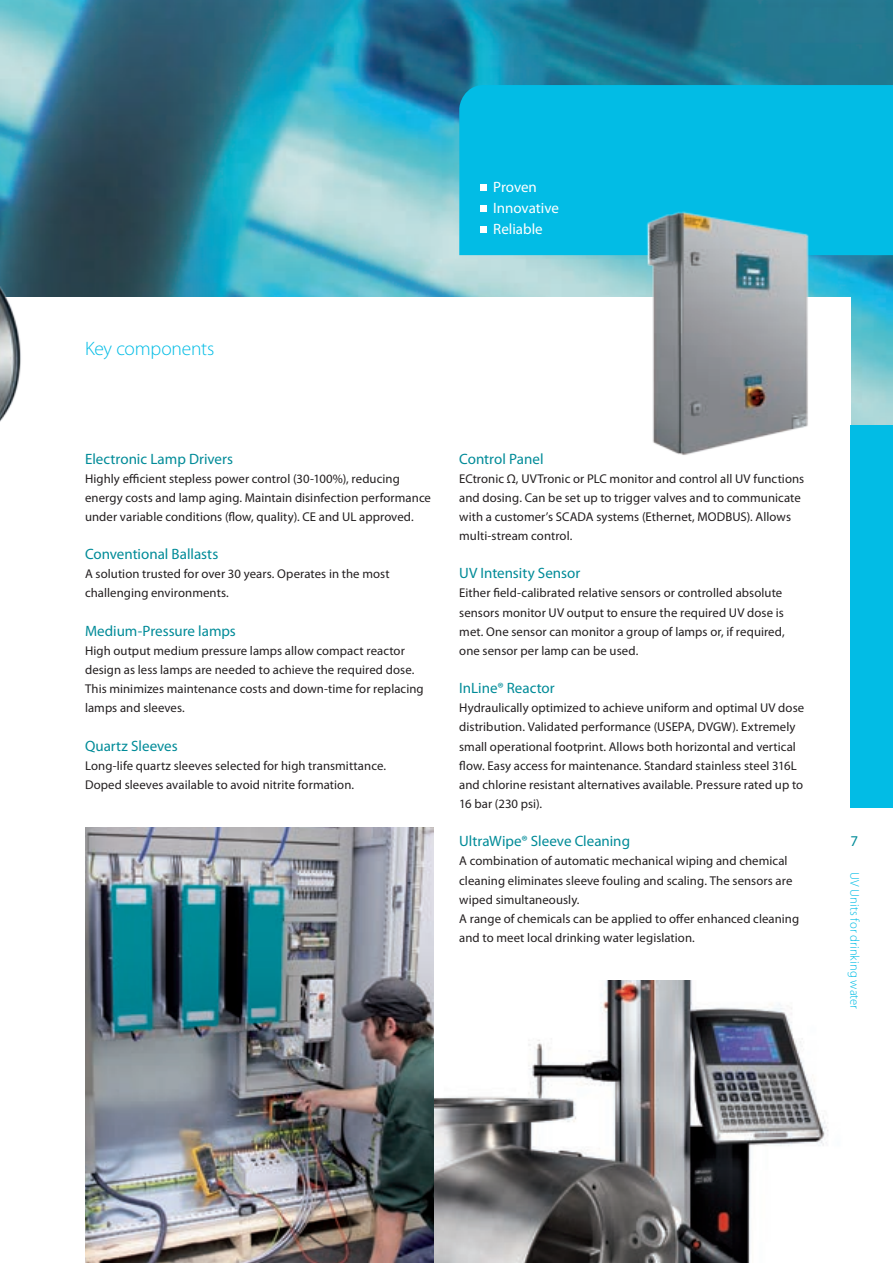
<style>
.page{position:relative;width:893px;height:1263px;background:#fff}
.page>*{position:absolute;margin:0;border:0;box-sizing:border-box;transform-origin:0 0}
.t1{font:300 19.5px "Myriad Pro";letter-spacing:-.01em;color:#02bce5}
.t2{font:15px "Myriad Pro";color:#008b98}
.t3{font:15px/21px "Myriad Pro";letter-spacing:-.005em;color:#fff}
.t4{font:12.75px/19.2px "Myriad Pro";letter-spacing:.005em;color:#231f20}
.t5{font:300 12.75px "Myriad Pro";color:#02bce5}
</style>
<div class="page">
<img style="left:0;top:0;width:893px;height:297px">
<div style="left:850px;top:425px;width:43px;height:383px;background:#02bce5"></div>
<img style="left:434px;top:980px;width:395px;height:283px">
<img style="left:85px;top:827px;width:349px;height:436px">
<div style="left:459px;top:85px;width:434px;height:170px;background:#02bce5"></div>
<div style="left:480px;top:184px;width:7px;height:6px;background:#fff"></div>
<div style="left:480px;top:205px;width:7px;height:6px;background:#fff"></div>
<div style="left:480px;top:226px;width:7px;height:6px;background:#fff"></div>
<img style="left:0;top:117px;width:107px;height:305px">
<img style="left:540px;top:190px;width:353px;height:265px">
<p class="t3" style="left:493px;top:177px;width:67px">Proven<br>Innovative<br>Reliable</p>
<h1 class="t1" style="left:85px;top:338px;width:131px">Key components</h1>
<p class="t2" style="left:85px;top:450px;width:150px">Electronic Lamp Drivers</p>
<p class="t4" style="left:85px;top:469px;width:347px">Highly efficient stepless power control (30-100%), reducing energy costs and lamp aging. Maintain disinfection performance under variable conditions (flow, quality). CE and UL approved.</p>
<p class="t2" style="left:85px;top:546px;width:135px">Conventional Ballasts</p>
<p class="t4" style="left:85px;top:565px;width:306px">A solution trusted for over 30 years. Operates in the most challenging environments.</p>
<p class="t2" style="left:85px;top:622px;width:152px">Medium-Pressure lamps</p>
<p class="t4" style="left:85px;top:641px;width:340px">High output medium pressure lamps allow compact reactor design as less lamps are needed to achieve the required dose.<br>This minimizes maintenance costs and down-time for replacing lamps and sleeves.</p>
<p class="t2" style="left:85px;top:737px;width:94px">Quartz Sleeves</p>
<p class="t4" style="left:85px;top:756px;width:302px">Long-life quartz sleeves selected for high transmittance.<br>Doped sleeves available to avoid nitrite formation.</p>
<p class="t2" style="left:459px;top:450px;width:86px">Control Panel</p>
<p class="t4" style="left:459px;top:469px;width:346px">ECtronic Ω, UVTronic or PLC monitor and control all UV functions and dosing. Can be set up to trigger valves and to communicate with a customer’s SCADA systems (Ethernet, MODBUS). Allows multi-stream control.</p>
<p class="t2" style="left:459px;top:565px;width:123px">UV Intensity Sensor</p>
<p class="t4" style="left:459px;top:584px;width:327px">Either field-calibrated relative sensors or controlled absolute sensors monitor UV output to ensure the required UV dose is met. One sensor can monitor a group of lamps or, if required, one sensor per lamp can be used.</p>
<p class="t2" style="left:459px;top:680px;width:97px">InLine® Reactor</p>
<p class="t4" style="left:459px;top:699px;width:346px">Hydraulically optimized to achieve uniform and optimal UV dose distribution. Validated performance (USEPA, DVGW). Extremely small operational footprint. Allows both horizontal and vertical flow. Easy access for maintenance. Standard stainless steel 316L and chlorine resistant alternatives available. Pressure rated up to 16 bar (230 psi).</p>
<p class="t2" style="left:459px;top:833px;width:172px">UltraWipe® Sleeve Cleaning</p>
<p class="t4" style="left:459px;top:852px;width:342px">A combination of automatic mechanical wiping and chemical cleaning eliminates sleeve fouling and scaling. The sensors are wiped simultaneously.<br>A range of chemicals can be applied to offer enhanced cleaning and to meet local drinking water legislation.</p>
<p class="t2" style="left:850px;top:833px;width:9px">7</p>
<p class="t5" style="left:862px;top:872px;width:139px;rotate:90deg">UV Units for drinking water</p>
</div>
